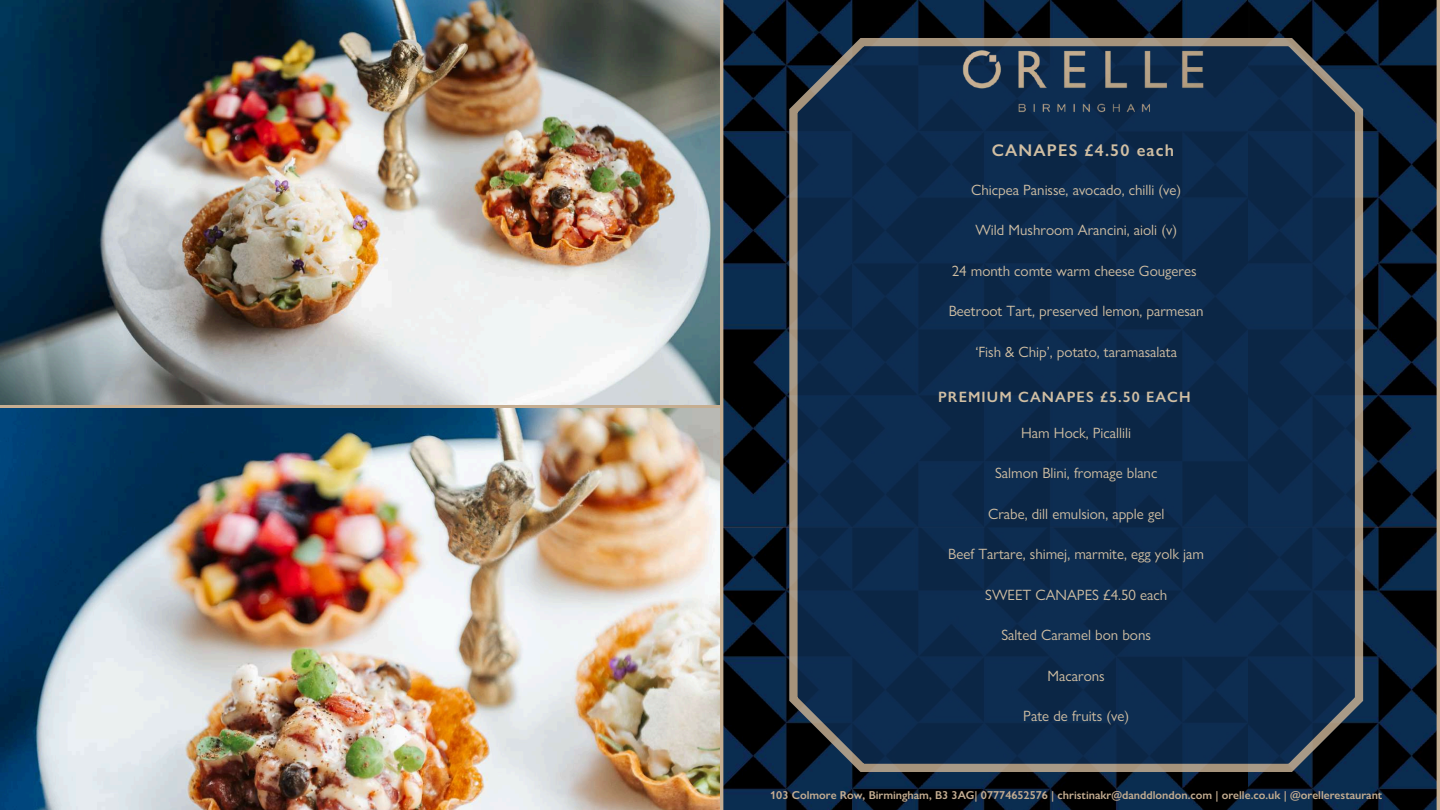
<style>
.page{position:relative;width:1440px;height:810px;background:#fff}
.page>*{position:absolute;margin:0;border:0;box-sizing:border-box;transform-origin:0 0}
.t1{font:600 17px "Gill Sans Nova";letter-spacing:.07em;color:#d1bfa3}
.t2{font:15px "Gill Sans Nova";color:#d1bfa3}
.t3{font:600 15px "Gill Sans Nova";letter-spacing:.07em;color:#d1bfa3}
.t4{font:600 11.5px "Gill Sans Nova";color:#c5ae92}
</style>
<div class="page">
<img style="left:1248px;top:528px;width:189px;height:282px">
<img style="left:1248px;top:0;width:189px;height:528px">
<img style="left:723px;top:528px;width:525px;height:282px">
<img style="left:723px;top:0;width:525px;height:528px">
<hr style="left:1437px;top:0;width:3px;height:810px;background:#c5ae92">
<svg style="left:789px;top:38px;width:574px;height:734px;background:#132e4c"></svg>
<div style="left:717px;top:0;width:6px;height:810px;background:#c5ae92"></div>
<div style="left:0;top:405px;width:723px;height:7px;background:#c5ae92"></div>
<img style="left:0;top:0;width:720px;height:405px">
<img style="left:0;top:408px;width:720px;height:402px">
<img style="left:959px;top:48px;width:248px;height:66px">
<p class="t1" style="left:992px;top:136px;width:184px">CANAPES £4.50 each</p>
<p class="t2" style="left:971px;top:178px;width:212px">Chicpea Panisse, avocado, chilli (ve)</p>
<p class="t2" style="left:975px;top:218px;width:203px">Wild Mushroom Arancini, aioli (v)</p>
<p class="t2" style="left:952px;top:259px;width:246px">24 month comte warm cheese Gougeres</p>
<p class="t2" style="left:949px;top:299px;width:256px">Beetroot Tart, preserved lemon, parmesan</p>
<p class="t2" style="left:975px;top:340px;width:203px">‘Fish &amp; Chip’, potato, taramasalata</p>
<p class="t3" style="left:938px;top:385px;width:254px">PREMIUM CANAPES £5.50 EACH</p>
<p class="t2" style="left:1021px;top:421px;width:111px">Ham Hock, Picallili</p>
<p class="t2" style="left:995px;top:461px;width:164px">Salmon Blini, fromage blanc</p>
<p class="t2" style="left:988px;top:502px;width:178px">Crabe, dill emulsion, apple gel</p>
<p class="t2" style="left:948px;top:542px;width:257px">Beef Tartare, shimej, marmite, egg yolk jam</p>
<p class="t2" style="left:985px;top:583px;width:183px">SWEET CANAPES £4.50 each</p>
<p class="t2" style="left:1001px;top:623px;width:151px">Salted Caramel bon bons</p>
<p class="t2" style="left:1048px;top:664px;width:59px">Macarons</p>
<p class="t2" style="left:1023px;top:704px;width:107px">Pate de fruits (ve)</p>
<p class="t4" style="left:770px;top:786px;width:614px">103 Colmore Row, Birmingham, B3 3AG| 07774652576 | christinakr@danddlondon.com | orelle.co.uk | @orellerestaurant</p>
</div>
